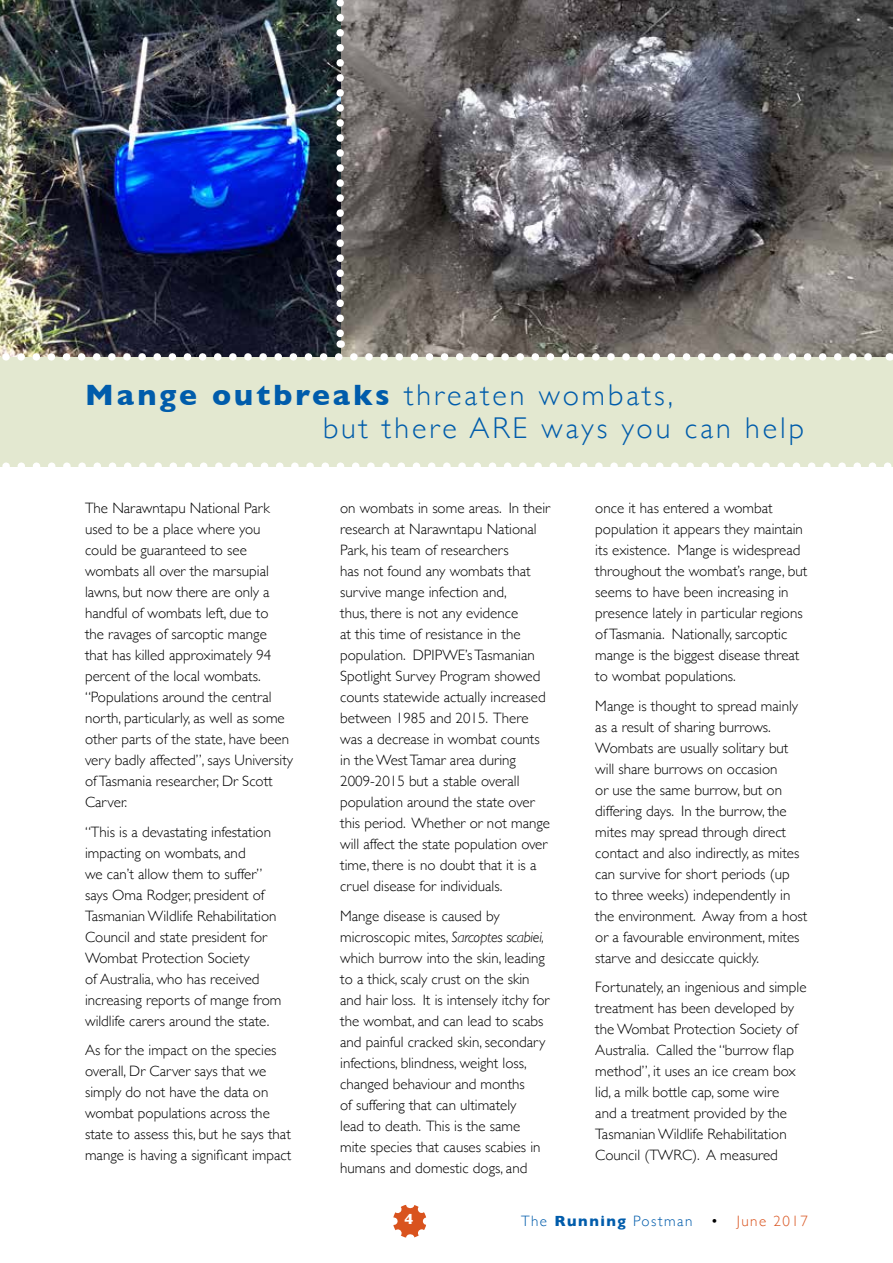
<style>
.page{position:relative;width:893px;height:1263px;background:#fff}
.page>*{position:absolute;margin:0;border:0;box-sizing:border-box;transform-origin:0 0}
.Heading{font:300 30px/33px "Gill Sans";letter-spacing:.1em;color:#005cab}
.Body_type{font:300 15px/21px "Gill Sans";color:#000}
.t1{font:300 15px "Gill Sans";letter-spacing:.1em;color:#005cab}
.t2{font:700 15px "Gill Sans";color:#fff}
.s1{font-weight:700}
.s2{font-style:italic}
.s3{color:#000}
.s4{color:#d9531e}
</style>
<div class="page">
<div style="left:0;top:357px;width:893px;height:109px;background:#e3e8d0"></div>
<svg style="left:0;top:462px;width:893px;height:5px"></svg>
<svg style="left:393px;top:1204px;width:34px;height:34px"></svg>
<img style="left:0;top:0;width:882px;height:361px">
<p class="Heading" style="left:323px;top:377px;width:483px;text-indent:-238px"><span class="s1">Mange outbreaks</span> threaten wombats,<br>but there ARE ways you can help</p>
<p class="Body_type" style="left:85px;top:497px;width:210px">The Narawntapu National Park used to be a place where you could be guaranteed to see wombats all over the marsupial lawns, but now there are only a handful of wombats left, due to<br>the ravages of sarcoptic mange that has killed approximately 94 percent of the local wombats. “Populations around the central north, particularly, as well as some other parts of the state, have been very badly affected”, says University of Tasmania researcher, Dr Scott<br>Carver.</p>
<p class="Body_type" style="left:85px;top:821px;width:198px">“This is a devastating infestation impacting on wombats, and<br>we can’t allow them to suffer” says Oma Rodger, president of<br>Tasmanian Wildlife Rehabilitation<br>Council and state president for<br>Wombat Protection Society<br>of Australia, who has received increasing reports of mange from wildlife carers around the state.</p>
<p class="Body_type" style="left:85px;top:1039px;width:208px">As for the impact on the species overall, Dr Carver says that we simply do not have the data on wombat populations across the state to assess this, but he says that mange is having a significant impact</p>
<p class="Body_type" style="left:340px;top:497px;width:212px">on wombats in some areas. In their research at Narawntapu National<br>Park, his team of researchers<br>has not found any wombats that survive mange infection and,<br>thus, there is not any evidence<br>at this time of resistance in the population. DPIPWE’s Tasmanian<br>Spotlight Survey Program showed counts statewide actually increased between 1985 and 2015. There was a decrease in wombat counts in the West Tamar area during<br>2009-2015 but a stable overall population around the state over this period. Whether or not mange will affect the state population over time, there is no doubt that it is a cruel disease for individuals.</p>
<p class="Body_type" style="left:340px;top:905px;width:211px">Mange disease is caused by microscopic mites, <span class="s2">Sarcoptes scabiei, </span>which burrow into the skin, leading to a thick, scaly crust on the skin and hair loss. It is intensely itchy for the wombat, and can lead to scabs and painful cracked skin, secondary infections, blindness, weight loss, changed behaviour and months<br>of suffering that can ultimately<br>lead to death. This is the same mite species that causes scabies in humans and domestic dogs, and</p>
<p class="Body_type" style="left:595px;top:497px;width:213px">once it has entered a wombat population it appears they maintain its existence. Mange is widespread throughout the wombat’s range, but seems to have been increasing in presence lately in particular regions of Tasmania. Nationally, sarcoptic mange is the biggest disease threat to wombat populations.</p>
<p class="Body_type" style="left:595px;top:695px;width:214px">Mange is thought to spread mainly as a result of sharing burrows.<br>Wombats are usually solitary but will share burrows on occasion<br>or use the same burrow, but on differing days. In the burrow, the mites may spread through direct contact and also indirectly, as mites can survive for short periods (up<br>to three weeks) independently in the environment. Away from a host or a favourable environment, mites starve and desiccate quickly.</p>
<p class="Body_type" style="left:595px;top:976px;width:213px">Fortunately, an ingenious and simple treatment has been developed by the Wombat Protection Society of<br>Australia. Called the “burrow flap method”, it uses an ice cream box lid, a milk bottle cap, some wire<br>and a treatment provided by the<br>Tasmanian Wildlife Rehabilitation<br>Council (TWRC). A measured</p>
<p class="t2" style="left:405px;top:1207px;width:10px">4</p>
<p class="t1" style="left:521px;top:1209px;width:288px">The <span class="s1">Running</span> Postman <span class="s3">•</span> <span class="s4">June 2017</span></p>
</div>
